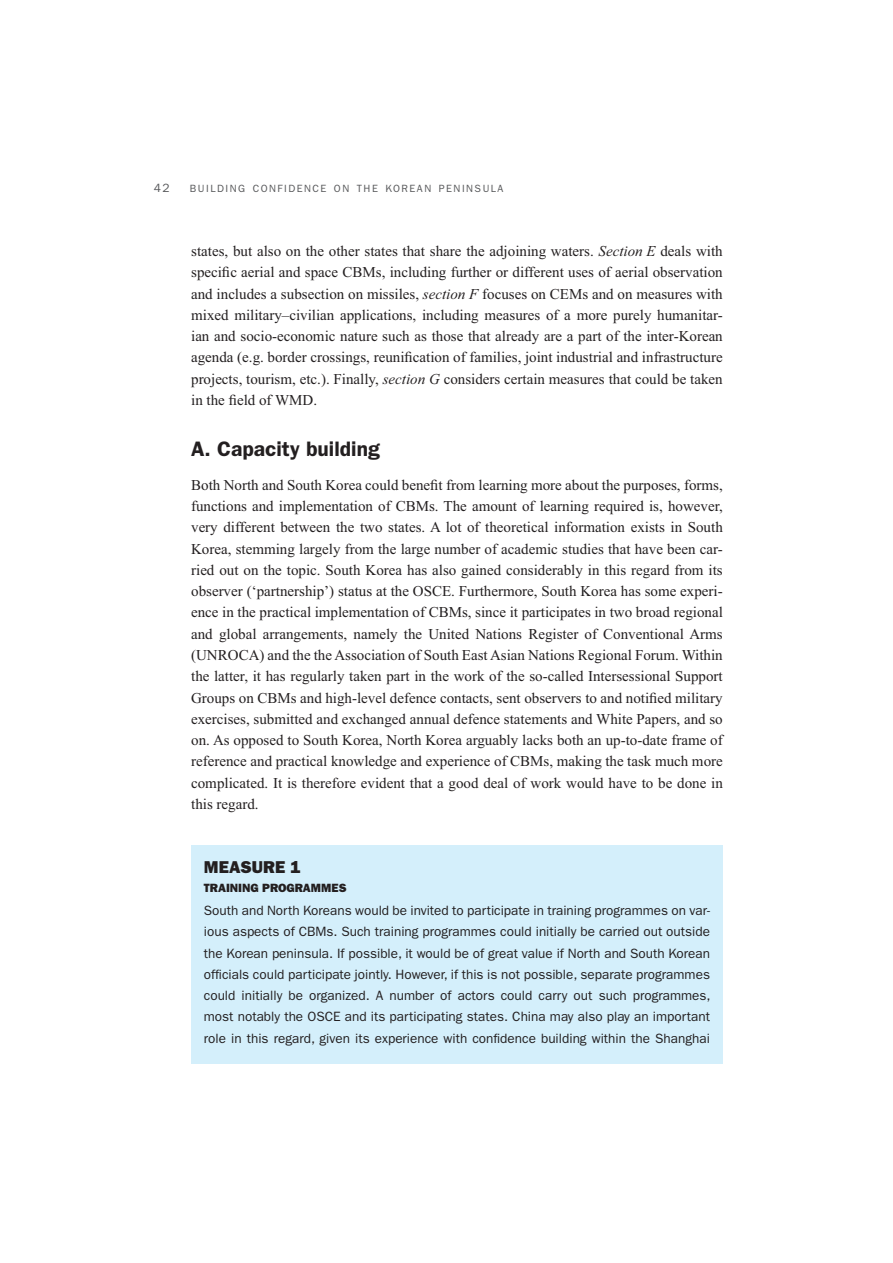
<style>
.page{position:relative;width:893px;height:1263px;background:#fff}
.page>*{position:absolute;margin:0;border:0;box-sizing:border-box;transform-origin:0 0}
.t1{font:600 21px "Franklin Gothic";color:#231f20}
.t2{font:800 17.25px "Franklin Gothic";color:#231f20}
.t3{font:15px/21.3px "Times New Roman";color:#231f20;text-align:justify}
.t4{font:13.5px/21.3px "Franklin Gothic";color:#231f20;text-align:justify}
.t5{font:800 12px "Franklin Gothic";color:#231f20}
.t6{font:12px "Franklin Gothic";color:#57585a}
.t7{font:10.5px "Franklin Gothic";letter-spacing:.145em;color:#57585a}
.s1{font-style:italic}
</style>
<div class="page">
<div style="left:191px;top:845px;width:532px;height:219px;background:#d4effb"></div>
<p class="t6" style="left:154px;top:184px;width:17px">42</p>
<p class="t7" style="left:190px;top:185px;width:315px">BUILDING CONFIDENCE ON THE KOREAN PENINSULA</p>
<p class="t3" style="left:191px;top:242px;width:533px">states, but also on the other states that share the adjoining waters. <span class="s1">Section E</span> deals with speci-c aerial and space CBMs, including further or different uses of aerial observation and includes a subsection on missiles, <span class="s1">section F</span> focuses on CEMs and on measures with mixed military–civilian applications, including measures of a more purely humanitar&shy;ian and socio-economic nature such as those that already are a part of the inter-Korean agenda (e.g. border crossings, reuni-cation of families, joint industrial and infrastructure projects, tourism, etc.). Finally, <span class="s1">section G</span> considers certain measures that could be taken in the -eld of WMD.</p>
<h1 class="t1" style="left:191px;top:441px;width:190px">A. Capacity building</h1>
<p class="t3" style="left:191px;top:476px;width:533px">Both North and South Korea could bene-t from learning more about the purposes, forms, functions and implementation of CBMs. The amount of learning required is, however, very different between the two states. A lot of theoretical information exists in South Korea, stemming largely from the large number of academic studies that have been car&shy;ried out on the topic. South Korea has also gained considerably in this regard from its observer (‘partnership’) status at the OSCE. Furthermore, South Korea has some experi&shy;ence in the practical implementation of CBMs, since it participates in two broad regional and global arrangements, namely the United Nations Register of Conventional Arms (UNROCA) and the the Association of South East Asian Nations Regional Forum. Within the latter, it has regularly taken part in the work of the so-called Intersessional Support Groups on CBMs and high-level defence contacts, sent observers to and noti-ed military exercises, submitted and exchanged annual defence statements and White Papers, and so on. As opposed to South Korea, North Korea arguably lacks both an up-to-date frame of reference and practical knowledge and experience of CBMs, making the task much more complicated. It is therefore evident that a good deal of work would have to be done in this regard.</p>
<p class="t2" style="left:204px;top:861px;width:98px">MEASURE 1</p>
<p class="t5" style="left:204px;top:884px;width:144px">TRAINING PROGRAMMES</p>
<p class="t4" style="left:204px;top:901px;width:508px">South and North Koreans would be invited to participate in training programmes on var&shy;ious aspects of CBMs. Such training programmes could initially be carried out outside the Korean peninsula. If possible, it would be of great value if North and South Korean officials could participate jointly. However, if this is not possible, separate programmes could initially be organized. A number of actors could carry out such programmes, most notably the OSCE and its participating states. China may also play an important role in this regard, given its experience with confidence building within the Shanghai</p>
</div>
